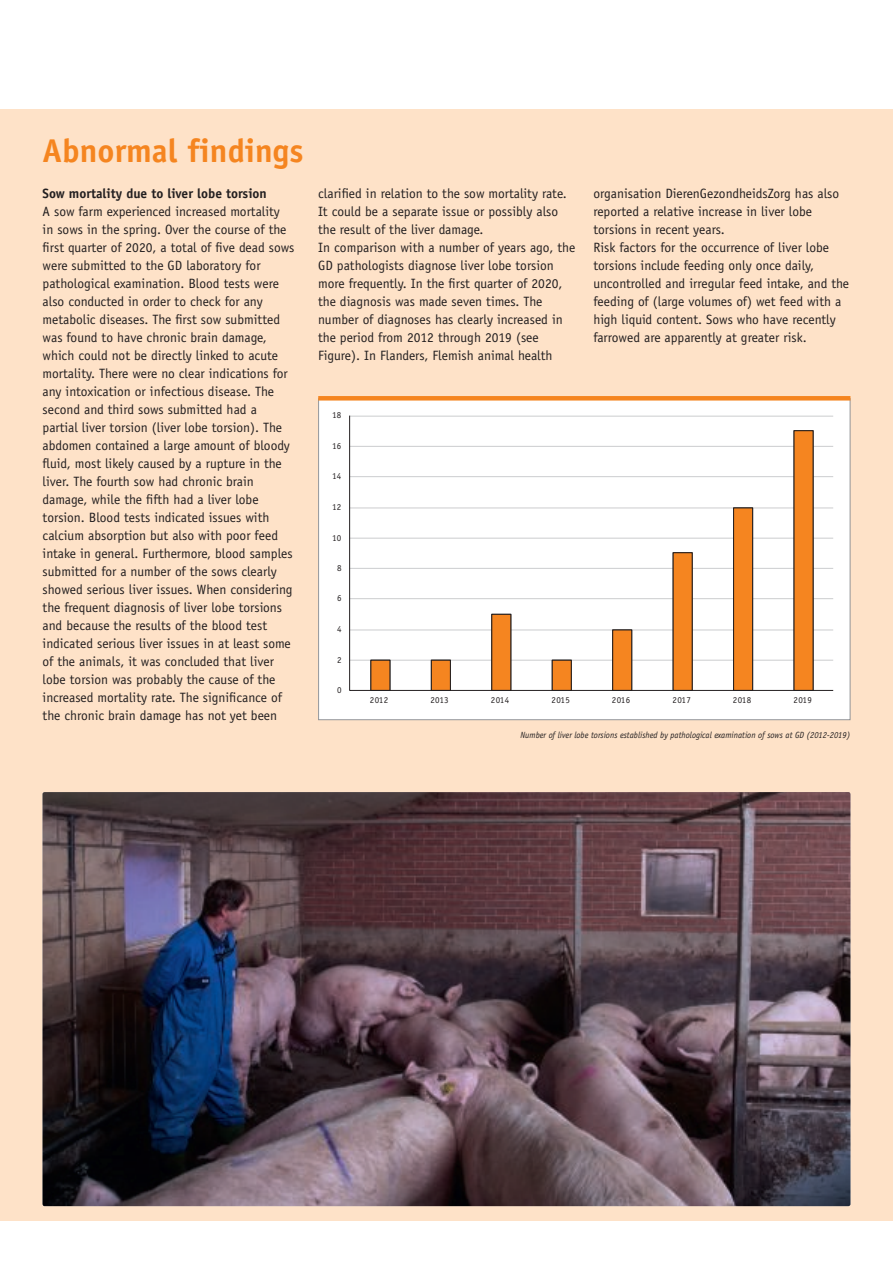
<style>
.page{position:relative;width:893px;height:1263px;background:#fff}
.page>*{position:absolute;margin:0;border:0;box-sizing:border-box;transform-origin:0 0}
.t1{font:700 33px "Officina Sans";color:#f58520}
.t2{font:13.5px/18px "Officina Sans";color:#231f20}
.t3{font:700 13.5px "Officina Sans";color:#231f20}
.t4{font:italic 9px "Officina Sans";color:#231f20;scale:.95 1}
.t5{font:9px "Officina Sans Std";letter-spacing:.055em;color:#231f20}
</style>
<div class="page">
<div style="left:0;top:108px;width:893px;height:1112px;background:#fee2c8"></div>
<div style="left:0;top:0;width:893px;height:109px;background:#fff"></div>
<div style="left:319px;top:399px;width:531px;height:321px;background:#fff"></div>
<svg style="left:349px;top:415px;width:485px;height:276px"></svg>
<div style="left:318px;top:396px;width:532px;height:5px;background:#f58520"></div>
<img style="left:43px;top:792px;width:807px;height:414px">
<h1 class="t1" style="left:43px;top:130px;width:262px">Abnormal findings</h1>
<p class="t3" style="left:43px;top:185px;width:226px">Sow mortality due to liver lobe torsion</p>
<p class="t2" style="left:43px;top:202px;width:253px">A sow farm experienced increased mortality<br>in sows in the spring. Over the course of the first quarter of 2020, a total of five dead sows were submitted to the GD laboratory for pathological examination. Blood tests were also conducted in order to check for any metabolic diseases. The first sow submitted was found to have chronic brain damage, which could not be directly linked to acute mortality. There were no clear indications for any intoxication or infectious disease. The second and third sows submitted had a partial liver torsion (liver lobe torsion). The abdomen contained a large amount of bloody fluid, most likely caused by a rupture in the liver. The fourth sow had chronic brain damage, while the fifth had a liver lobe torsion. Blood tests indicated issues with calcium absorption but also with poor feed intake in general. Furthermore, blood samples submitted for a number of the sows clearly showed serious liver issues. When considering the frequent diagnosis of liver lobe torsions and because the results of the blood test indicated serious liver issues in at least some of the animals, it was concluded that liver lobe torsion was probably the cause of the increased mortality rate. The significance of the chronic brain damage has not yet been</p>
<p class="t2" style="left:318px;top:184px;width:259px">clarified in relation to the sow mortality rate.<br>It could be a separate issue or possibly also the result of the liver damage.<br>In comparison with a number of years ago, the GD pathologists diagnose liver lobe torsion more frequently. In the first quarter of 2020, the diagnosis was made seven times. The number of diagnoses has clearly increased in the period from 2012 through 2019 (see Figure). In Flanders, Flemish animal health</p>
<p class="t2" style="left:593px;top:184px;width:257px">organisation DierenGezondheidsZorg has also reported a relative increase in liver lobe torsions in recent years.<br>Risk factors for the occurrence of liver lobe torsions include feeding only once daily, uncontrolled and irregular feed intake, and the feeding of (large volumes of) wet feed with a high liquid content. Sows who have recently farrowed are apparently at greater risk.</p>
<p class="t5" style="left:332px;top:409px;width:11px">18</p>
<p class="t5" style="left:332px;top:441px;width:11px">16</p>
<p class="t5" style="left:332px;top:471px;width:11px">14</p>
<p class="t5" style="left:332px;top:501px;width:11px">12</p>
<p class="t5" style="left:332px;top:533px;width:11px">10</p>
<p class="t5" style="left:337px;top:563px;width:6px">8</p>
<p class="t5" style="left:337px;top:593px;width:6px">6</p>
<p class="t5" style="left:337px;top:623px;width:6px">4</p>
<p class="t5" style="left:337px;top:655px;width:6px">2</p>
<p class="t5" style="left:337px;top:685px;width:6px">0</p>
<p class="t5" style="left:370px;top:695px;width:20px">2012</p>
<p class="t5" style="left:430px;top:695px;width:20px">2013</p>
<p class="t5" style="left:491px;top:695px;width:20px">2014</p>
<p class="t5" style="left:551px;top:695px;width:20px">2015</p>
<p class="t5" style="left:612px;top:695px;width:20px">2016</p>
<p class="t5" style="left:672px;top:695px;width:20px">2017</p>
<p class="t5" style="left:733px;top:695px;width:20px">2018</p>
<p class="t5" style="left:793px;top:695px;width:20px">2019</p>
<p class="t4" style="left:520px;top:730px;width:349px">Number of liver lobe torsions established by pathological examination of sows at GD (2012-2019)</p>
</div>
